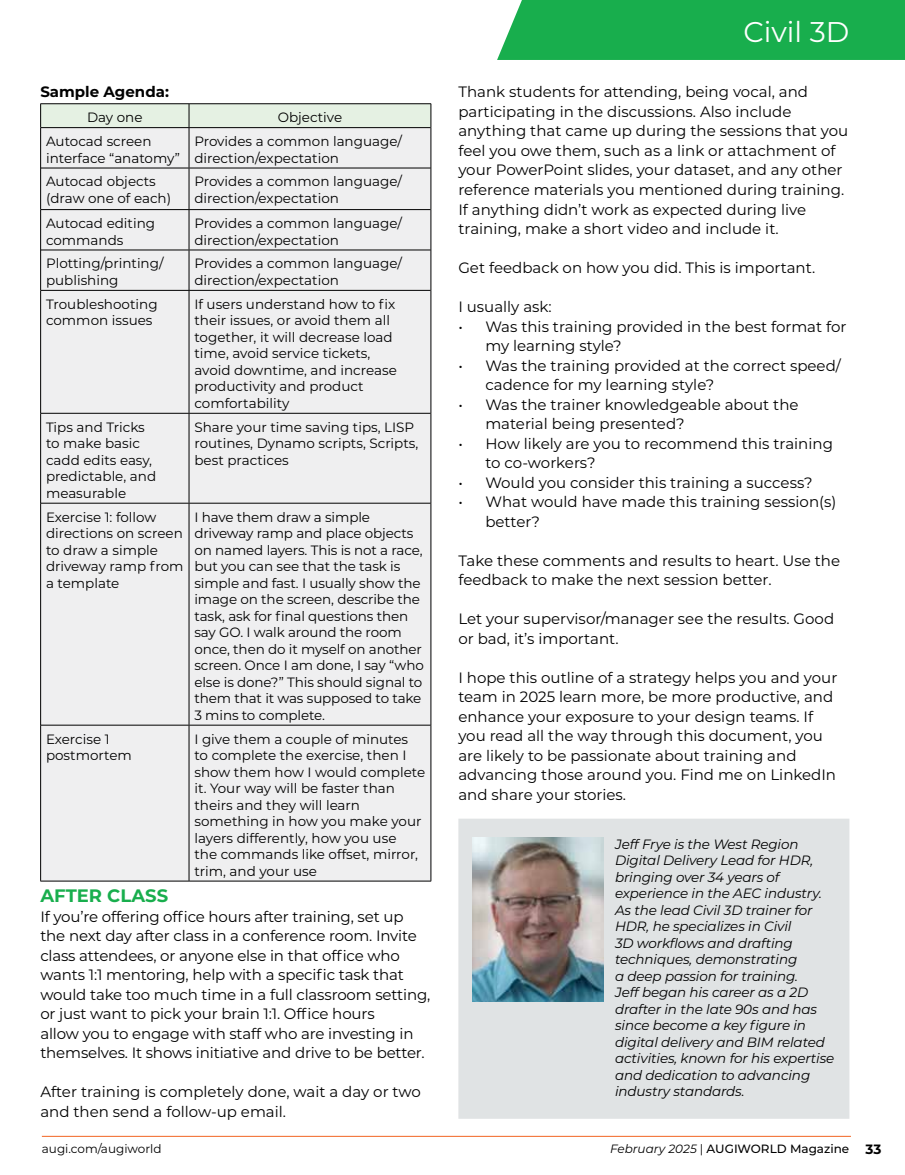
<style>
.page{position:relative;width:905px;height:1175px;background:#fff}
.page>*{position:absolute;margin:0;border:0;box-sizing:border-box;transform-origin:0 0}
.t1{font:28.5px "Montserrat";color:#fff}
.t2{font:700 18px "Montserrat";color:#18ae4d}
.t3{font:15px/19.5px "Montserrat";color:#000}
.t4{font:700 15px "Montserrat";color:#000}
.t5{font:13.5px/16.5px "Montserrat";color:#000}
.t6{font:italic 13.5px/16.5px "Montserrat";letter-spacing:-.01em;color:#000}
.t7{font:500 12px "Montserrat";color:#000}
.t8{font:12px "Montserrat";color:#000}
.s1{font-weight:400;font-style:italic}
.s2{font-weight:400}
.s3{font-weight:700;font-size:13.5px}
</style>
<div class="page">
<hr style="left:42px;top:1136px;width:808px;height:1px;background:#f26522">
<div style="left:497px;top:0;width:407px;height:60px;background:#18ae4d"></div>
<div style="left:41px;top:128px;width:389px;height:752px;background:#efeff0"></div>
<hr style="left:189px;top:128px;width:1px;height:40px;background:#000">
<hr style="left:41px;top:168px;width:148px;height:1px;background:#000">
<hr style="left:189px;top:168px;width:241px;height:1px;background:#000">
<hr style="left:189px;top:168px;width:1px;height:41px;background:#000">
<hr style="left:41px;top:209px;width:148px;height:1px;background:#000">
<hr style="left:189px;top:209px;width:241px;height:1px;background:#000">
<hr style="left:189px;top:210px;width:1px;height:40px;background:#000">
<hr style="left:41px;top:250px;width:148px;height:1px;background:#000">
<hr style="left:189px;top:250px;width:241px;height:1px;background:#000">
<hr style="left:189px;top:250px;width:1px;height:40px;background:#000">
<hr style="left:41px;top:290px;width:148px;height:1px;background:#000">
<hr style="left:189px;top:290px;width:241px;height:1px;background:#000">
<hr style="left:189px;top:291px;width:1px;height:122px;background:#000">
<hr style="left:41px;top:413px;width:148px;height:1px;background:#000">
<hr style="left:189px;top:413px;width:241px;height:1px;background:#000">
<hr style="left:189px;top:413px;width:1px;height:90px;background:#000">
<hr style="left:41px;top:503px;width:148px;height:1px;background:#000">
<hr style="left:189px;top:503px;width:241px;height:1px;background:#000">
<hr style="left:189px;top:503px;width:1px;height:221px;background:#000">
<hr style="left:41px;top:724px;width:148px;height:1px;background:#000">
<hr style="left:189px;top:724px;width:241px;height:1px;background:#000">
<hr style="left:189px;top:725px;width:1px;height:155px;background:#000">
<hr style="left:40px;top:103px;width:149px;height:1px;background:#000">
<hr style="left:189px;top:103px;width:242px;height:1px;background:#000">
<svg style="left:40px;top:104px;width:391px;height:24px"></svg>
<hr style="left:40px;top:128px;width:1px;height:40px;background:#000">
<hr style="left:430px;top:128px;width:1px;height:40px;background:#000">
<hr style="left:40px;top:168px;width:1px;height:42px;background:#000">
<hr style="left:430px;top:168px;width:1px;height:42px;background:#000">
<hr style="left:40px;top:210px;width:1px;height:40px;background:#000">
<hr style="left:430px;top:210px;width:1px;height:40px;background:#000">
<hr style="left:40px;top:250px;width:1px;height:40px;background:#000">
<hr style="left:430px;top:250px;width:1px;height:40px;background:#000">
<hr style="left:40px;top:290px;width:1px;height:123px;background:#000">
<hr style="left:430px;top:290px;width:1px;height:123px;background:#000">
<hr style="left:40px;top:413px;width:1px;height:90px;background:#000">
<hr style="left:430px;top:413px;width:1px;height:90px;background:#000">
<hr style="left:40px;top:503px;width:1px;height:222px;background:#000">
<hr style="left:430px;top:503px;width:1px;height:222px;background:#000">
<hr style="left:40px;top:725px;width:1px;height:155px;background:#000">
<hr style="left:430px;top:725px;width:1px;height:155px;background:#000">
<hr style="left:40px;top:880px;width:149px;height:1px;background:#000">
<hr style="left:189px;top:880px;width:242px;height:1px;background:#000">
<div style="left:458px;top:818px;width:391px;height:300px;background:#e0e3e4"></div>
<img style="left:472px;top:837px;width:131px;height:164px">
<p class="t4" style="left:40px;top:81px;width:130px">Sample Agenda:</p>
<p class="t5" style="left:87px;top:109px;width:57px">Day one</p>
<p class="t5" style="left:278px;top:109px;width:66px">Objective</p>
<p class="t5" style="left:46px;top:133px;width:135px">Autocad screen interface “anatomy”</p>
<p class="t5" style="left:194px;top:133px;width:209px">Provides a common language/ direction/expectation</p>
<p class="t5" style="left:46px;top:173px;width:127px">Autocad objects (draw one of each)</p>
<p class="t5" style="left:194px;top:173px;width:209px">Provides a common language/ direction/expectation</p>
<p class="t5" style="left:46px;top:214px;width:111px">Autocad editing commands</p>
<p class="t5" style="left:194px;top:214px;width:209px">Provides a common language/ direction/expectation</p>
<p class="t5" style="left:46px;top:255px;width:119px">Plotting/printing/ publishing</p>
<p class="t5" style="left:194px;top:255px;width:209px">Provides a common language/ direction/expectation</p>
<p class="t5" style="left:46px;top:295px;width:113px">Troubleshooting common issues</p>
<p class="t5" style="left:194px;top:295px;width:204px">If users understand how to fix their issues, or avoid them all together, it will decrease load time, avoid service tickets, avoid downtime, and increase productivity and product comfortability</p>
<p class="t5" style="left:46px;top:418px;width:112px">Tips and Tricks to make basic cadd edits easy, predictable, and measurable</p>
<p class="t5" style="left:194px;top:418px;width:225px">Share your time saving tips, LISP routines, Dynamo scripts, Scripts, best practices</p>
<p class="t5" style="left:46px;top:508px;width:139px">Exercise 1: follow directions on screen to draw a simple driveway ramp from a template</p>
<p class="t5" style="left:194px;top:508px;width:231px">I have them draw a simple driveway ramp and place objects on named layers. This is not a race, but you can see that the task is simple and fast. I usually show the image on the screen, describe the task, ask for final questions then say GO. I walk around the room once, then do it myself on another screen. Once I am done, I say “who else is done?” This should signal to them that it was supposed to take<br>3 mins to complete.</p>
<p class="t5" style="left:46px;top:730px;width:87px">Exercise 1 postmortem</p>
<p class="t5" style="left:194px;top:730px;width:232px">I give them a couple of minutes to complete the exercise, then I show them how I would complete it. Your way will be faster than theirs and they will learn something in how you make your layers differently, how you use<br>the commands like offset, mirror, trim, and your use</p>
<p class="t2" style="left:40px;top:883px;width:129px">AFTER CLASS</p>
<p class="t3" style="left:40px;top:906px;width:391px">If you’re offering office hours after training, set up the next day after class in a conference room. Invite class attendees, or anyone else in that office who wants 1:1 mentoring, help with a specific task that would take too much time in a full classroom setting, or just want to pick your brain 1:1. Office hours<br>allow you to engage with staff who are investing in themselves. It shows initiative and drive to be better.</p>
<p class="t3" style="left:40px;top:1081px;width:382px">After training is completely done, wait a day or two and then send a follow-up email.</p>
<h1 class="t1" style="left:743px;top:12px;width:108px">Civil 3D</h1>
<p class="t3" style="left:458px;top:82px;width:391px">Thank students for attending, being vocal, and participating in the discussions. Also include anything that came up during the sessions that you feel you owe them, such as a link or attachment of your PowerPoint slides, your dataset, and any other reference materials you mentioned during training.<br>If anything didn’t work as expected during live training, make a short video and include it.</p>
<p class="t3" style="left:458px;top:257px;width:358px">Get feedback on how you did. This is important.</p>
<p class="t3" style="left:458px;top:296px;width:95px">I usually ask:</p>
<p class="t3" style="left:485px;top:316px;width:362px;text-indent:-27px">• Was this training provided in the best format for my learning style?</p>
<p class="t3" style="left:485px;top:355px;width:357px;text-indent:-27px">• Was the training provided at the correct speed/ cadence for my learning style?</p>
<p class="t3" style="left:485px;top:394px;width:315px;text-indent:-27px">• Was the trainer knowledgeable about the material being presented?</p>
<p class="t3" style="left:485px;top:433px;width:349px;text-indent:-27px">• How likely are you to recommend this training to co-workers?</p>
<p class="t3" style="left:458px;top:472px;width:356px">• Would you consider this training a success?</p>
<p class="t3" style="left:485px;top:491px;width:352px;text-indent:-27px">• What would have made this training session(s) better?</p>
<p class="t3" style="left:458px;top:550px;width:383px">Take these comments and results to heart. Use the feedback to make the next session better.</p>
<p class="t3" style="left:458px;top:608px;width:377px">Let your supervisor/manager see the results. Good or bad, it’s important.</p>
<p class="t3" style="left:458px;top:667px;width:380px">I hope this outline of a strategy helps you and your team in 2025 learn more, be more productive, and enhance your exposure to your design teams. If you read all the way through this document, you are likely to be passionate about training and advancing those around you. Find me on LinkedIn and share your stories.</p>
<p class="t6" style="left:615px;top:835px;width:221px">Jeff Frye is the West Region<br>Digital Delivery Lead for HDR, bringing over 34 years of experience in the AEC industry.<br>As the lead Civil 3D trainer for<br>HDR, he specializes in Civil<br>3D workflows and drafting techniques, demonstrating<br>a deep passion for training.<br>Jeff began his career as a 2D drafter in the late 90s and has since become a key figure in digital delivery and BIM related activities, known for his expertise and dedication to advancing industry standards.</p>
<p class="t8" style="left:42px;top:1140px;width:121px">augi.com/augiworld</p>
<p class="t7" style="left:610px;top:1140px;width:273px"><span class="s1">February 2025</span> <span class="s2">|</span> AUGIWORLD Magazine <span class="s3">33</span></p>
</div>
